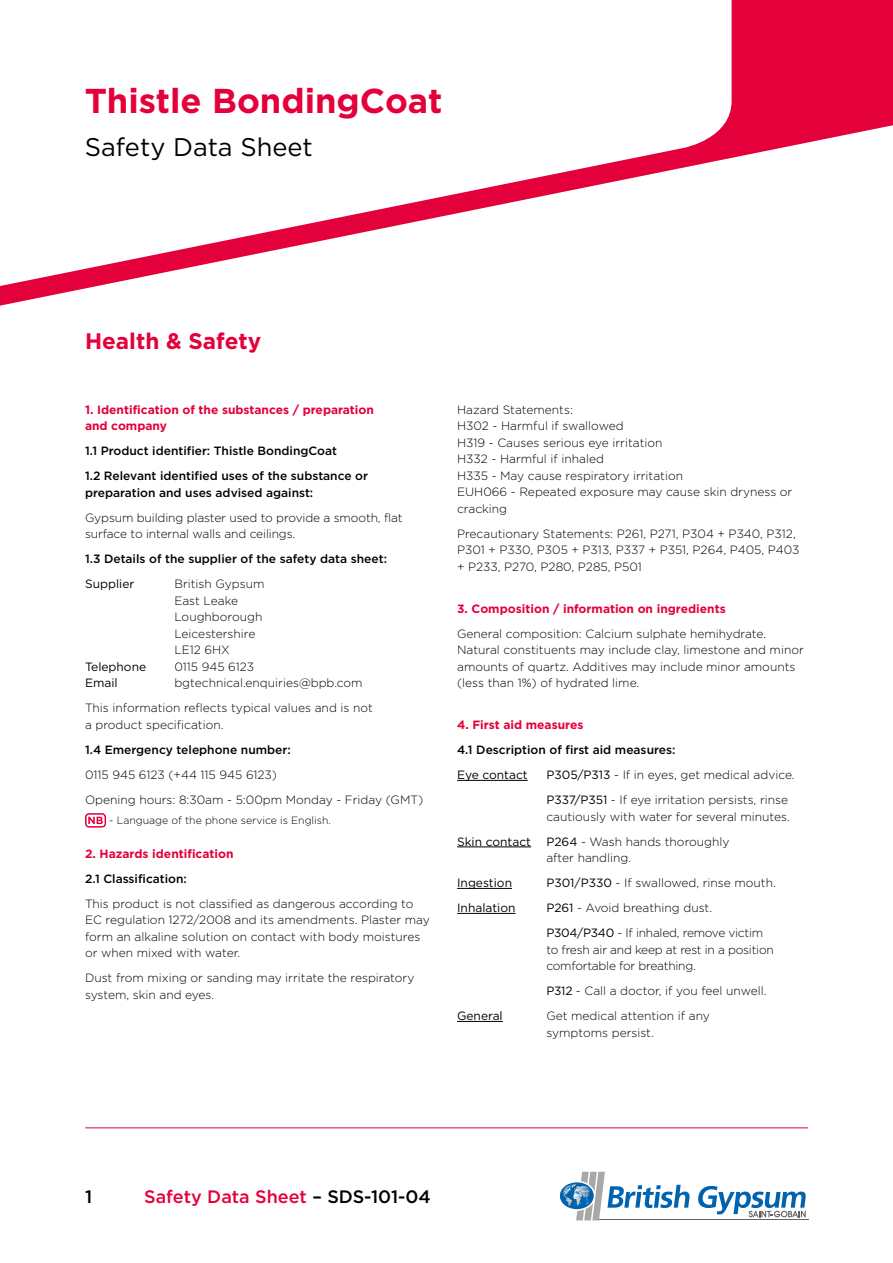
<style>
.page{position:relative;width:893px;height:1263px;background:#fff}
.page>*{position:absolute;margin:0;border:0;box-sizing:border-box;transform-origin:0 0}
.t1{font:700 34.5px "Gotham";color:#e4003a}
.t2{font:25.5px "Gotham";color:#000}
.t3{font:700 22.5px "Gotham";color:#e4003a}
.t4{font:500 18px "Gotham";color:#e4003a}
.t5{font:500 18px "Gotham";color:#000}
.t6{font:300 12px/16.5px "Gotham";color:#000}
.t7{font:500 12px/25px "Gotham";color:#000}
.t8{font:700 12px/16.5px "Gotham";color:#e4003a}
.t9{font:300 12px/25px "Gotham";letter-spacing:-.02em;color:#000}
.t10{font:12px "Gotham";color:#000}
.t11{font:300 10.5px "Gotham";color:#000}
.s1{font-weight:400}
.s2{color:#000}
</style>
<div class="page">
<svg style="left:0;top:0;width:893px;height:306px"></svg>
<svg style="left:0;top:0;width:732px;height:289px"></svg>
<hr style="left:85px;top:1127px;width:723px;height:1px;background:#e4003a">
<hr style="left:599px;top:1219px;width:209px;height:1px;background:#646363">
<svg style="left:698px;top:1186px;width:108px;height:31px"></svg>
<svg style="left:560px;top:1172px;width:130px;height:48px"></svg>
<div style="left:85px;top:813px;width:21px;height:15px;border:2px solid #e4003a;border-radius:3px"></div>
<svg style="left:88px;top:817px;width:15px;height:7px"></svg>
<hr style="left:457px;top:780px;width:71px;height:1px;background:#000">
<hr style="left:457px;top:846px;width:74px;height:1px;background:#000">
<hr style="left:457px;top:888px;width:55px;height:1px;background:#000">
<hr style="left:457px;top:913px;width:59px;height:1px;background:#000">
<hr style="left:457px;top:1021px;width:46px;height:1px;background:#000">
<h1 class="t1" style="left:85px;top:78px;width:359px">Thistle BondingCoat</h1>
<h2 class="t2" style="left:85px;top:131px;width:230px">Safety Data Sheet</h2>
<h3 class="t3" style="left:85px;top:326px;width:178px">Health &amp; Safety</h3>
<p class="t8" style="left:85px;top:401px;width:290px">1. Identification of the substances / preparation and company</p>
<p class="t7" style="left:85px;top:438px;width:285px">1.1 Product identifier: Thistle BondingCoat<br>1.2 Relevant identified uses of the substance or</p>
<p class="t7" style="left:85px;top:480px;width:230px">preparation and uses advised against:</p>
<p class="t6" style="left:85px;top:509px;width:319px">Gypsum building plaster used to provide a smooth, flat surface to internal walls and ceilings.</p>
<p class="t7" style="left:85px;top:546px;width:303px">1.3 Details of the supplier of the safety data sheet:</p>
<p class="t10" style="left:85px;top:576px;width:51px">Supplier</p>
<p class="t6" style="left:174px;top:575px;width:92px">British Gypsum<br>East Leake<br>Loughborough<br>Leicestershire<br>LE12 6HX</p>
<p class="t10" style="left:85px;top:659px;width:63px">Telephone</p>
<p class="t6" style="left:174px;top:658px;width:81px">0115 945 6123</p>
<p class="t10" style="left:85px;top:675px;width:34px">Email</p>
<p class="t6" style="left:85px;top:670px;width:289px;line-height:25px;text-indent:89px">bgtechnical.enquiries@bpb.com<br>This information reflects typical values and is not</p>
<p class="t6" style="left:85px;top:716px;width:140px">a product specification.</p>
<p class="t7" style="left:85px;top:737px;width:207px">1.4 Emergency telephone number:</p>
<p class="t6" style="left:85px;top:762px;width:340px;line-height:25px">0115 945 6123 (+44 115 945 6123)<br>Opening hours: 8:30am - 5:00pm Monday - Friday (GMT)</p>
<p class="t11" style="left:109px;top:814px;width:223px">- Language of the phone service is English.</p>
<p class="t8" style="left:85px;top:845px;width:150px">2. Hazards identification</p>
<p class="t7" style="left:85px;top:866px;width:103px">2.1 Classification:</p>
<p class="t6" style="left:85px;top:895px;width:346px">This product is not classified as dangerous according to EC regulation 1272/2008 and its amendments. Plaster may form an alkaline solution on contact with body moistures or when mixed with water.</p>
<p class="t6" style="left:85px;top:970px;width:331px">Dust from mixing or sanding may irritate the respiratory system, skin and eyes.</p>
<p class="t6" style="left:457px;top:401px;width:337px">Hazard Statements:<br>H302 - Harmful if swallowed<br>H319 - Causes serious eye irritation<br>H332 - Harmful if inhaled<br>H335 - May cause respiratory irritation<br>EUH066 - Repeated exposure may cause skin dryness or cracking</p>
<p class="t6" style="left:457px;top:525px;width:344px">Precautionary Statements: P261, P271, P304 + P340, P312,<br>P301 + P330, P305 + P313, P337 + P351, P264, P405, P403 + P233, P270, P280, P285, P501</p>
<p class="t8" style="left:457px;top:600px;width:270px">3. Composition / information on ingredients</p>
<p class="t6" style="left:457px;top:625px;width:348px">General composition: Calcium sulphate hemihydrate.<br>Natural constituents may include clay, limestone and minor amounts of quartz. Additives may include minor amounts (less than 1%) of hydrated lime.</p>
<p class="t8" style="left:457px;top:717px;width:128px">4. First aid measures</p>
<p class="t7" style="left:457px;top:737px;width:220px">4.1 Description of first aid measures:</p>
<p class="t10" style="left:457px;top:767px;width:72px">Eye contact</p>
<p class="t6" style="left:546px;top:762px;width:250px;line-height:25px"><span class="s1">P305/P313</span> - If in eyes, get medical advice.<br><span class="s1">P337/P351</span> - If eye irritation persists, rinse</p>
<p class="t6" style="left:546px;top:808px;width:245px">cautiously with water for several minutes.</p>
<p class="t10" style="left:457px;top:834px;width:75px">Skin contact</p>
<p class="t6" style="left:546px;top:833px;width:185px"><span class="s1">P264</span> - Wash hands thoroughly after handling.</p>
<p class="t10" style="left:457px;top:875px;width:56px">Ingestion</p>
<p class="t6" style="left:546px;top:874px;width:231px"><span class="s1">P301/P330</span> - If swallowed, rinse mouth.</p>
<p class="t10" style="left:457px;top:900px;width:60px">Inhalation</p>
<p class="t9" style="left:546px;top:895px;width:218px"><span class="s1">P261</span> - Avoid breathing dust.<br><span class="s1">P304/P340</span> - If inhaled, remove victim</p>
<p class="t9" style="left:546px;top:941px;width:229px;line-height:16.5px">to fresh air and keep at rest in a position comfortable for breathing.</p>
<p class="t6" style="left:546px;top:982px;width:222px"><span class="s1">P312</span> - Call a doctor, if you feel unwell.</p>
<p class="t10" style="left:457px;top:1008px;width:47px">General</p>
<p class="t6" style="left:546px;top:1007px;width:165px">Get medical attention if any symptoms persist.</p>
<h3 class="t5" style="left:85px;top:1185px;width:9px">1</h3>
<h3 class="t4" style="left:144px;top:1185px;width:288px">Safety Data Sheet <span class="s2">– SDS-101-04</span></h3>
</div>
